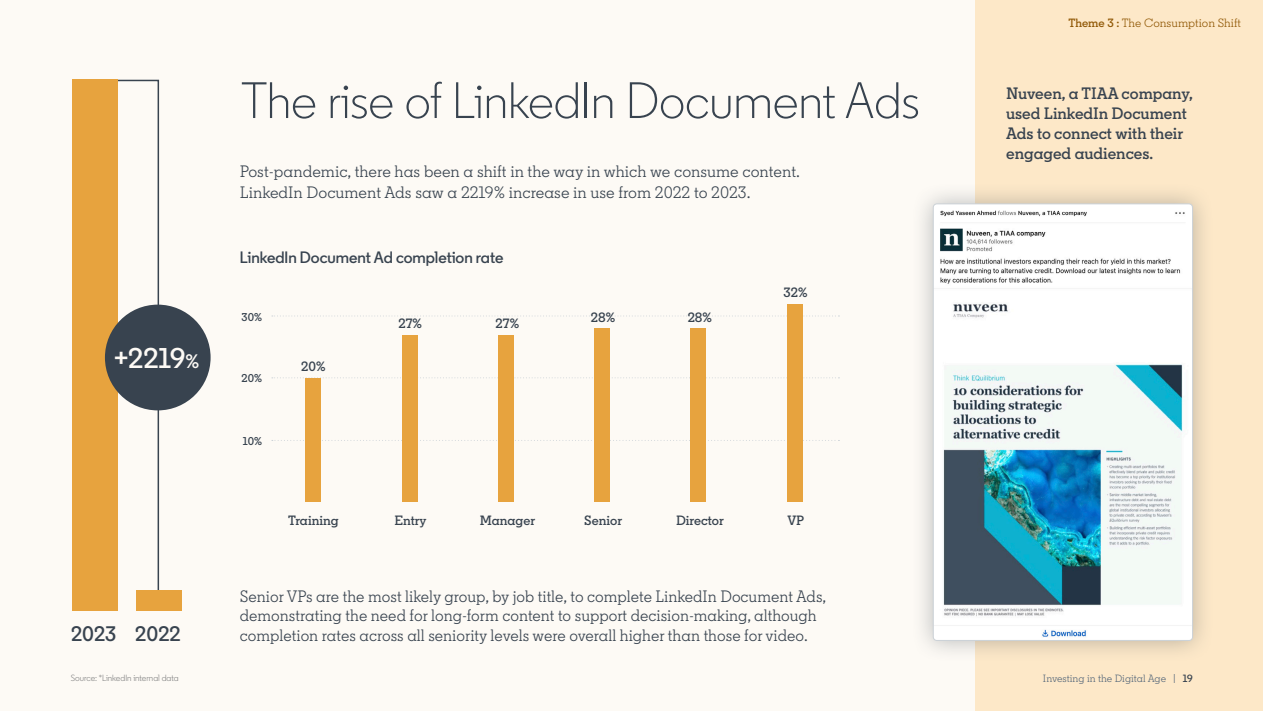
<style>
.page{position:relative;width:1263px;height:711px;background:#fff}
.page>*{position:absolute;margin:0;border:0;box-sizing:border-box;transform-origin:0 0}
.t1{font:300 51px "Community";color:#38434f}
.SubHead_Green{font:600 28.5px "Community";color:#fdfaf5}
.Body_Copy{font:600 21px "Community";color:#38434f}
.Body_Copy-2{font:16.5px/19.5px "Community Slab";color:#38434f}
.Body_Copy-3{font:600 16.5px/19.8px "Community Slab";color:#38434f}
.Body_Copy-4{font:600 16.5px "Community";color:#38434f}
.Body_Copy-5{font:600 13.5px "Community Slab";color:#38434f}
.t2{font:12px "Community Slab";color:#915907}
.SubHead_Green-2{font:600 11.4px "Community Slab";color:#38434f}
.t3{font:10.5px "Community Slab";color:#56687a}
.Footnote{font:9px "Community";color:#878787}
.s1{font-size:19.5px}
.s2{font-weight:600}
.s3{font-weight:600;color:#38434f}
</style>
<div class="page">
<div style="left:0;top:0;width:1263px;height:710px;background:#fdfaf5"></div>
<div style="left:976px;top:0;width:287px;height:710px;background:#fde8c8"></div>
<div style="left:911px;top:181px;width:303px;height:481px;background:#38434f;opacity:.35"></div>
<img style="left:933px;top:204px;width:259px;height:436px">
<div style="left:933px;top:203px;width:260px;height:437px;border:1px solid #ccd2d7;border-radius:4px"></div>
<svg style="left:116px;top:79px;width:44px;height:532px"></svg>
<div style="left:136px;top:589px;width:46px;height:21px;background:#e7a33e"></div>
<div style="left:72px;top:80px;width:46px;height:530px;background:#e7a33e"></div>
<div style="left:105px;top:304px;width:106px;height:106px;background:#38434f;border-radius:50%"></div>
<svg style="left:272px;top:377px;width:567px;height:1px"></svg>
<svg style="left:272px;top:315px;width:567px;height:1px"></svg>
<div style="left:305px;top:377px;width:16px;height:124px;background:#e7a33e"></div>
<div style="left:402px;top:335px;width:16px;height:166px;background:#e7a33e"></div>
<div style="left:786px;top:303px;width:16px;height:198px;background:#e7a33e"></div>
<div style="left:690px;top:328px;width:16px;height:173px;background:#e7a33e"></div>
<div style="left:498px;top:335px;width:16px;height:166px;background:#e7a33e"></div>
<div style="left:594px;top:328px;width:16px;height:173px;background:#e7a33e"></div>
<p class="SubHead_Green" style="left:114px;top:340px;width:87px">+2219<span class="s1">%</span></p>
<p class="Body_Copy" style="left:71px;top:620px;width:47px">2023</p>
<p class="Body_Copy" style="left:135px;top:620px;width:47px">2022</p>
<p class="Footnote" style="left:71px;top:671px;width:109px">Source: *LinkedIn internal data</p>
<p class="t1" style="left:241px;top:69px;width:680px">The rise of LinkedIn Document Ads</p>
<p class="Body_Copy-2" style="left:240px;top:161px;width:562px;line-height:21px">Post-pandemic, there has been a shift in the way in which we consume content.<br>LinkedIn Document Ads saw a 2219% increase in use from 2022 to 2023.</p>
<p class="Body_Copy-4" style="left:240px;top:247px;width:265px">LinkedIn Document Ad completion rate</p>
<p class="SubHead_Green-2" style="left:242px;top:310px;width:22px">30%</p>
<p class="SubHead_Green-2" style="left:242px;top:371px;width:22px">20%</p>
<p class="SubHead_Green-2" style="left:243px;top:434px;width:21px">10%</p>
<p class="Body_Copy-5" style="left:301px;top:358px;width:26px">20%</p>
<p class="Body_Copy-5" style="left:399px;top:315px;width:25px">27%</p>
<p class="Body_Copy-5" style="left:496px;top:315px;width:25px">27%</p>
<p class="Body_Copy-5" style="left:591px;top:308px;width:26px">28%</p>
<p class="Body_Copy-5" style="left:688px;top:308px;width:26px">28%</p>
<p class="Body_Copy-5" style="left:783px;top:283px;width:25px">32%</p>
<p class="Body_Copy-5" style="left:288px;top:511px;width:52px">Training</p>
<p class="Body_Copy-5" style="left:394px;top:511px;width:34px">Entry</p>
<p class="Body_Copy-5" style="left:480px;top:511px;width:57px">Manager</p>
<p class="Body_Copy-5" style="left:584px;top:511px;width:39px">Senior</p>
<p class="Body_Copy-5" style="left:676px;top:511px;width:49px">Director</p>
<p class="Body_Copy-5" style="left:787px;top:511px;width:18px">VP</p>
<p class="Body_Copy-2" style="left:240px;top:586px;width:588px">Senior VPs are the most likely group, by job title, to complete LinkedIn Document Ads, demonstrating the need for long-form content to support decision-making, although completion rates across all seniority levels were overall higher than those for video.</p>
<p class="t2" style="left:1068px;top:16px;width:174px"><span class="s2">Theme 3 :</span> The Consumption Shift</p>
<p class="Body_Copy-3" style="left:1006px;top:84px;width:188px">Nuveen, a TIAA company, used LinkedIn Document<br>Ads to connect with their engaged audiences.</p>
<p class="t3" style="left:1043px;top:671px;width:151px">Investing in the Digital Age | <span class="s3">19</span></p>
</div>
